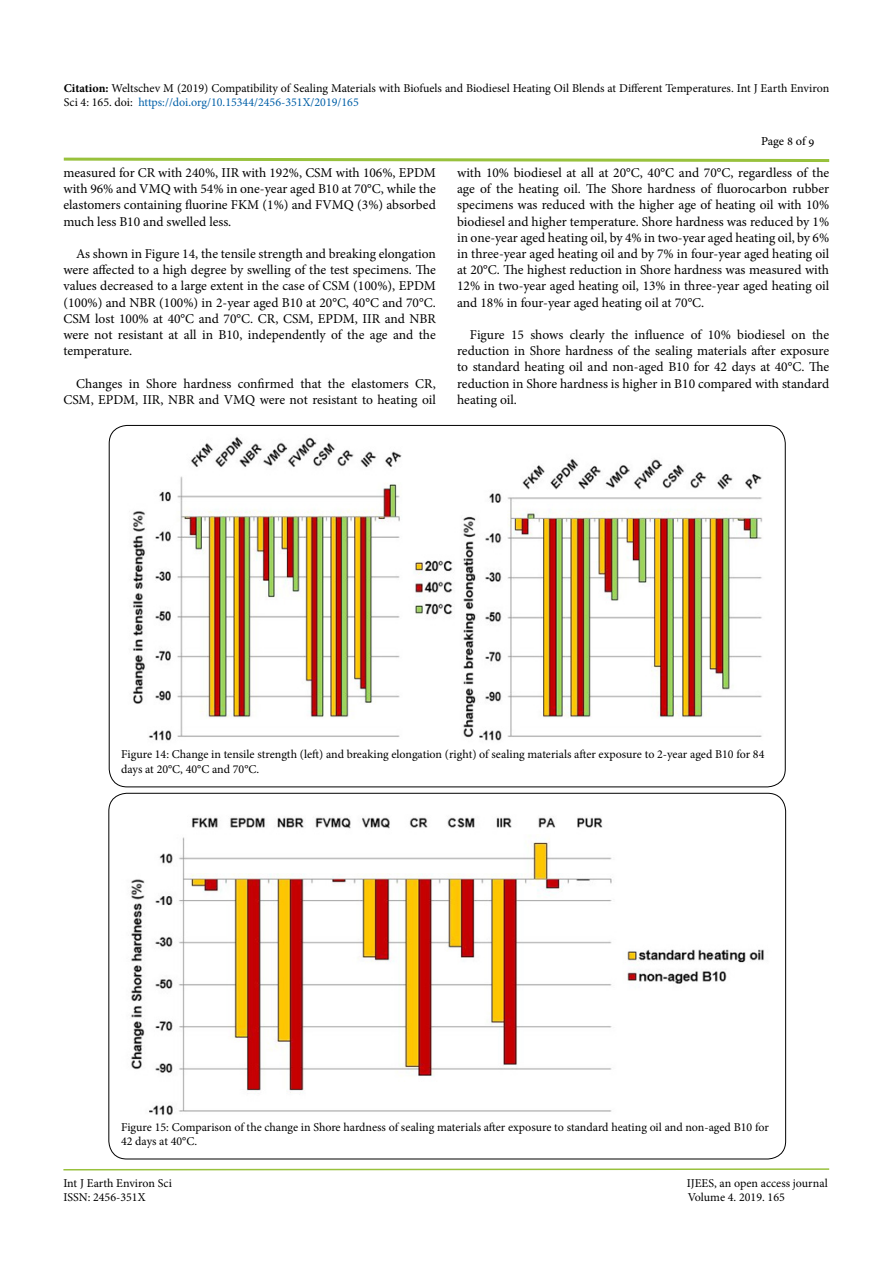
<style>
.page{position:relative;width:893px;height:1263px;background:#fff}
.page>*{position:absolute;margin:0;border:0;box-sizing:border-box;transform-origin:0 0}
.t1{font:13.5px/16.2px "Minion Pro";letter-spacing:-.005em;color:#000;text-align:justify}
.t2{font:12px/14.4px "Minion Pro";color:#000}
.t3{font:12px "Adobe Hebrew";letter-spacing:-.01em;color:#000}
.s1{font-weight:700}
.s2{color:#0060a8}
</style>
<div class="page">
<svg style="left:63px;top:1168px;width:767px;height:3px"></svg>
<svg style="left:63px;top:157px;width:767px;height:5px"></svg>
<img style="left:132px;top:436px;width:631px;height:305px">
<img style="left:131px;top:817px;width:633px;height:298px">
<p class="t2" style="left:64px;top:81px;width:767px"><span class="s1">Citation:</span> Weltschev M (2019) Compatibility of Sealing Materials with Biofuels and Biodiesel Heating Oil Blends at Different Temperatures. Int J Earth Environ<br>Sci 4: 165. doi: <span class="s2">https://doi.org/10.15344/2456-351X/2019/165</span></p>
<p class="t3" style="left:761px;top:134px;width:55px">Page 8 of 9</p>
<p class="t1" style="left:63px;top:165px;width:374px">measured for CR with 240%, IIR with 192%, CSM with 106%, EPDM with 96% and VMQ with 54% in one-year aged B10 at 70°C, while the elastomers containing fluorine FKM (1%) and FVMQ (3%) absorbed much less B10 and swelled less.</p>
<p class="t1" style="left:63px;top:246px;width:374px;text-indent:13px">As shown in Figure 14, the tensile strength and breaking elongation were affected to a high degree by swelling of the test specimens. The values decreased to a large extent in the case of CSM (100%), EPDM (100%) and NBR (100%) in 2-year aged B10 at 20°C, 40°C and 70°C.<br>CSM lost 100% at 40°C and 70°C. CR, CSM, EPDM, IIR and NBR were not resistant at all in B10, independently of the age and the temperature.</p>
<p class="t1" style="left:63px;top:375px;width:374px;text-align:right">Changes in Shore hardness confirmed that the elastomers CR,<br>CSM, EPDM, IIR, NBR and VMQ were not resistant to heating oil</p>
<p class="t1" style="left:457px;top:165px;width:374px">with 10% biodiesel at all at 20°C, 40°C and 70°C, regardless of the age of the heating oil. The Shore hardness of fluorocarbon rubber specimens was reduced with the higher age of heating oil with 10% biodiesel and higher temperature. Shore hardness was reduced by 1% in one-year aged heating oil, by 4% in two-year aged heating oil, by 6% in three-year aged heating oil and by 7% in four-year aged heating oil at 20°C. The highest reduction in Shore hardness was measured with 12% in two-year aged heating oil, 13% in three-year aged heating oil and 18% in four-year aged heating oil at 70°C.</p>
<p class="t1" style="left:457px;top:327px;width:374px;text-indent:13px">Figure 15 shows clearly the influence of 10% biodiesel on the reduction in Shore hardness of the sealing materials after exposure to standard heating oil and non-aged B10 for 42 days at 40°C. The reduction in Shore hardness is higher in B10 compared with standard heating oil.</p>
<p class="t2" style="left:121px;top:747px;width:645px">Figure 14: Change in tensile strength (left) and breaking elongation (right) of sealing materials after exposure to 2-year aged B10 for 84 days at 20°C, 40°C and 70°C.</p>
<p class="t2" style="left:121px;top:1120px;width:649px">Figure 15: Comparison of the change in Shore hardness of sealing materials after exposure to standard heating oil and non-aged B10 for<br>42 days at 40°C.</p>
<p class="t2" style="left:63px;top:1176px;width:110px">Int J Earth Environ Sci</p>
<p class="t2" style="left:687px;top:1176px;width:142px">IJEES, an open access journal</p>
<p class="t2" style="left:63px;top:1190px;width:84px">ISSN: 2456-351X</p>
<p class="t2" style="left:688px;top:1190px;width:99px">Volume 4. 2019. 165</p>
</div>
